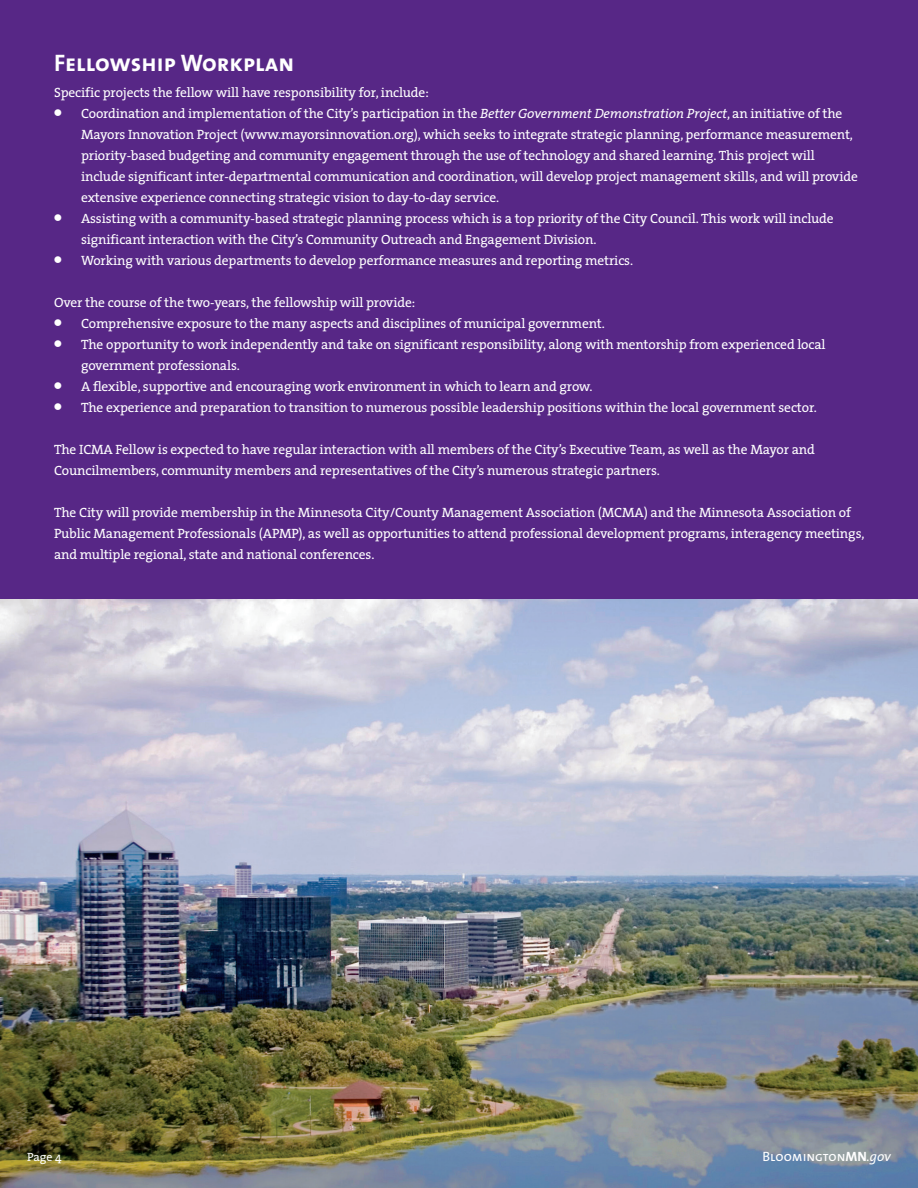
<style>
.page{position:relative;width:918px;height:1188px;background:#572786}
.page>*{position:absolute;margin:0;border:0;box-sizing:border-box;transform-origin:0 0}
.Title_2{font:24px "The Sans Bold Caps";color:#fff}
.bf_Body_bullet_white{font:13.5px/21px "The Serif";letter-spacing:-.01em;color:#fff}
.t1{font:13.5px "The Sans Caps";color:#fff}
.t2{font:12px "The Serif";color:#fff}
.s1{font-family:"The Sans";font-weight:900;font-size:18px}
.s2{font-style:italic}
.s3{font-family:"The Sans Bold Caps"}
.s4{font-family:"The Serif";font-style:italic}
</style>
<div class="page">
<img style="left:0;top:599px;width:918px;height:589px">
<p class="Title_2" style="left:54px;top:43px;width:242px">Fellowship Workplan</p>
<p class="bf_Body_bullet_white" style="left:54px;top:81px;width:376px">Specific projects the fellow will have responsibility for, include:</p>
<p class="bf_Body_bullet_white" style="left:81px;top:102px;width:778px;text-indent:-27px"><span class="s1">•</span> Coordination and implementation of the City’s participation in the <span class="s2">Better Government Demonstration Project</span>, an initiative of the Mayors Innovation Project (www.mayorsinnovation.org), which seeks to integrate strategic planning, performance measurement, priority-based budgeting and community engagement through the use of technology and shared learning. This project will include significant inter-departmental communication and coordination, will develop project management skills, and will provide extensive experience connecting strategic vision to day-to-day service.</p>
<p class="bf_Body_bullet_white" style="left:81px;top:207px;width:754px;text-indent:-27px"><span class="s1">•</span> Assisting with a community-based strategic planning process which is a top priority of the City Council. This work will include significant interaction with the City’s Community Outreach and Engagement Division.</p>
<p class="bf_Body_bullet_white" style="left:54px;top:249px;width:581px"><span class="s1">•</span> Working with various departments to develop performance measures and reporting metrics.</p>
<p class="bf_Body_bullet_white" style="left:54px;top:291px;width:363px">Over the course of the two-years, the fellowship will provide:</p>
<p class="bf_Body_bullet_white" style="left:54px;top:312px;width:552px"><span class="s1">•</span> Comprehensive exposure to the many aspects and disciplines of municipal government.</p>
<p class="bf_Body_bullet_white" style="left:81px;top:333px;width:746px;text-indent:-27px"><span class="s1">•</span> The opportunity to work independently and take on significant responsibility, along with mentorship from experienced local government professionals.</p>
<p class="bf_Body_bullet_white" style="left:54px;top:375px;width:540px"><span class="s1">•</span> A flexible, supportive and encouraging work environment in which to learn and grow.</p>
<p class="bf_Body_bullet_white" style="left:54px;top:396px;width:765px"><span class="s1">•</span> The experience and preparation to transition to numerous possible leadership positions within the local government sector.</p>
<p class="bf_Body_bullet_white" style="left:54px;top:438px;width:763px">The ICMA Fellow is expected to have regular interaction with all members of the City’s Executive Team, as well as the Mayor and<br>Councilmembers, community members and representatives of the City’s numerous strategic partners.</p>
<p class="bf_Body_bullet_white" style="left:54px;top:501px;width:812px">The City will provide membership in the Minnesota City/County Management Association (MCMA) and the Minnesota Association of<br>Public Management Professionals (APMP), as well as opportunities to attend professional development programs, interagency meetings, and multiple regional, state and national conferences.</p>
<p class="t2" style="left:27px;top:1147px;width:36px">Page 4</p>
<p class="t1" style="left:763px;top:1145px;width:130px">Bloomington<span class="s3">MN</span><span class="s4">.gov</span></p>
</div>
